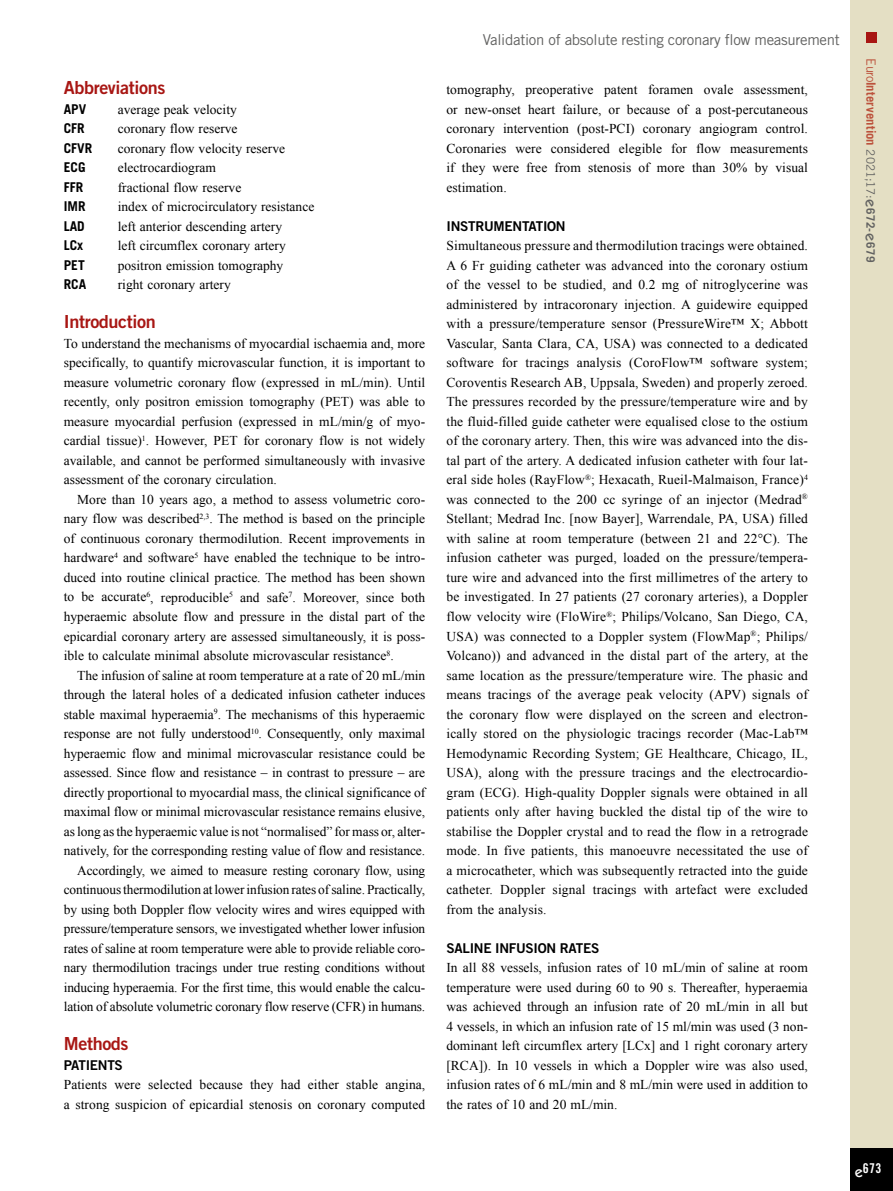
<style>
.page{position:relative;width:893px;height:1191px;background:#fff}
.page>*{position:absolute;margin:0;border:0;box-sizing:border-box;transform-origin:0 0}
.t1{font:18px "Trade Gothic LT Std Bd 2";letter-spacing:-.02em;color:#a81613}
.t2{font:15px "Trade Gothic LT Std";letter-spacing:-.02em;color:#626261}
.t3{font:13.5px/19.5px "Times New Roman";letter-spacing:-.005em;color:#000;text-align:justify}
.t4{font:13.5px "Trade Gothic LT Std Bd 2";letter-spacing:-.02em;color:#000}
.t5{font:700 13.5px "Trade Gothic LT Std";color:#000}
.t6{font:13.5px "Trade Gothic LT Std Bd Cn 20";color:#fff}
.t7{font:700 12.75px "Trade Gothic LT Std";letter-spacing:.005em;color:#bc523c}
.s1{font-weight:400}
.s2{font-weight:400;font-size:11.7px;color:#626261}
.s3{font-family:"ITC Kabel Std";font-weight:500;font-size:15px;color:#626261}
.s4{font-size:11.7px;color:#626261}
.s5{font-family:"ITC Kabel Std";font-weight:500;font-size:15px}
</style>
<div class="page">
<div style="left:850px;top:0;width:43px;height:1191px;background:#e4dfc4"></div>
<div style="left:850px;top:1148px;width:43px;height:43px;background:#000"></div>
<div style="left:866px;top:32px;width:11px;height:10px;background:#a81613"></div>
<h1 class="t1" style="left:64px;top:77px;width:103px">Abbreviations</h1>
<p class="t5" style="left:64px;top:101px;width:24px">APV</p>
<p class="t3" style="left:118px;top:99px;width:121px">average peak velocity</p>
<p class="t5" style="left:64px;top:120px;width:23px">CFR</p>
<p class="t3" style="left:118px;top:119px;width:121px">coronary flow reserve</p>
<p class="t5" style="left:64px;top:140px;width:30px">CFVR</p>
<p class="t3" style="left:118px;top:138px;width:169px">coronary flow velocity reserve</p>
<p class="t5" style="left:64px;top:159px;width:23px">ECG</p>
<p class="t3" style="left:118px;top:158px;width:100px">electrocardiogram</p>
<p class="t5" style="left:64px;top:179px;width:21px">FFR</p>
<p class="t3" style="left:118px;top:177px;width:125px">fractional flow reserve</p>
<p class="t5" style="left:64px;top:198px;width:23px">IMR</p>
<p class="t3" style="left:118px;top:197px;width:198px">index of microcirculatory resistance</p>
<p class="t5" style="left:64px;top:218px;width:23px">LAD</p>
<p class="t3" style="left:118px;top:216px;width:166px">left anterior descending artery</p>
<p class="t5" style="left:64px;top:237px;width:21px">LCx</p>
<p class="t3" style="left:118px;top:236px;width:170px">left circumflex coronary artery</p>
<p class="t5" style="left:64px;top:257px;width:23px">PET</p>
<p class="t3" style="left:118px;top:255px;width:167px">positron emission tomography</p>
<p class="t5" style="left:64px;top:276px;width:24px">RCA</p>
<p class="t3" style="left:118px;top:275px;width:115px">right coronary artery</p>
<h1 class="t1" style="left:64px;top:311px;width:94px">Introduction</h1>
<p class="t3" style="left:64px;top:333px;width:363px">To understand the mechanisms of myocardial ischaemia and, more specifically, to quantify microvascular function, it is important to measure volumetric coronary flow (expressed in mL/min). Until recently, only positron emission tomography (PET) was able to measure myocardial perfusion (expressed in mL/min/g of myo&shy;cardial tissue)<sup>1</sup>. However, PET for coronary flow is not widely available, and cannot be performed simultaneously with invasive assessment of the coronary circulation.</p>
<p class="t3" style="left:64px;top:489px;width:363px;text-indent:14px">More than 10 years ago, a method to assess volumetric coro&shy;nary flow was described<sup>2,3</sup>. The method is based on the principle of continuous coronary thermodilution. Recent improvements in hardware<sup>4</sup> and software<sup>5</sup> have enabled the technique to be intro&shy;duced into routine clinical practice. The method has been shown to be accurate<sup>6</sup>, reproducible<sup>5</sup> and safe<sup>7</sup>. Moreover, since both hyperaemic absolute flow and pressure in the distal part of the epicardial coronary artery are assessed simultaneously, it is poss&shy;ible to calculate minimal absolute microvascular resistance<sup>8</sup>.</p>
<p class="t3" style="left:64px;top:665px;width:363px;text-align:right">The infusion of saline at room temperature at a rate of 20 mL/min through the lateral holes of a dedicated infusion catheter induces stable maximal hyperaemia<sup>9</sup>. The mechanisms of this hyperaemic response are not fully understood<sup>10</sup>. Consequently, only maximal hyperaemic flow and minimal microvascular resistance could be assessed. Since flow and resistance – in contrast to pressure – are directly proportional to myocardial mass, the clinical significance of maximal flow or minimal microvascular resistance remains elusive, as long as the hyperaemic value is not “normalised” for mass or, alter&shy;natively, for the corresponding resting value of flow and resistance.<br>Accordingly, we aimed to measure resting coronary flow, using continuous thermodilution at lower infusion rates of saline. Practically, by using both Doppler flow velocity wires and wires equipped with pressure/temperature sensors, we investigated whether lower infusion rates of saline at room temperature were able to provide reliable coro&shy;nary thermodilution tracings under true resting conditions without inducing hyperaemia. For the first time, this would enable the calcu&shy;lation of absolute volumetric coronary flow reserve (CFR) in humans.</p>
<h1 class="t1" style="left:64px;top:1032px;width:66px">Methods</h1>
<p class="t4" style="left:64px;top:1056px;width:61px">PATIENTS</p>
<p class="t3" style="left:64px;top:1074px;width:363px">Patients were selected because they had either stable angina, a strong suspicion of epicardial stenosis on coronary computed</p>
<p class="t2" style="left:483px;top:30px;width:359px">Validation of absolute resting coronary flow measurement</p>
<p class="t3" style="left:446px;top:80px;width:363px">tomography, preoperative patent foramen ovale assessment, or new-onset heart failure, or because of a post-percutaneous coronary intervention (post-PCI) coronary angiogram control.<br>Coronaries were considered elegible for flow measurements if they were free from stenosis of more than 30% by visual estimation.</p>
<p class="t4" style="left:446px;top:218px;width:121px">INSTRUMENTATION</p>
<p class="t3" style="left:446px;top:236px;width:363px">Simultaneous pressure and thermodilution tracings were obtained.<br>A 6 Fr guiding catheter was advanced into the coronary ostium of the vessel to be studied, and 0.2 mg of nitroglycerine was administered by intracoronary injection. A guidewire equipped with a pressure/temperature sensor (PressureWire™ X; Abbott Vascular, Santa Clara, CA, USA) was connected to a dedicated software for tracings analysis (CoroFlow™ software system; Coroventis Research AB, Uppsala, Sweden) and properly zeroed.<br>The pressures recorded by the pressure/temperature wire and by the fluid-filled guide catheter were equalised close to the ostium of the coronary artery. Then, this wire was advanced into the dis&shy;tal part of the artery. A dedicated infusion catheter with four lat&shy;eral side holes (RayFlow<sup>®</sup>; Hexacath, Rueil-Malmaison, France)<sup>4 </sup>was connected to the 200 cc syringe of an injector (Medrad<sup>® </sup>Stellant; Medrad Inc. [now Bayer], Warrendale, PA, USA) filled with saline at room temperature (between 21 and 22°C). The infusion catheter was purged, loaded on the pressure/tempera&shy;ture wire and advanced into the first millimetres of the artery to be investigated. In 27 patients (27 coronary arteries), a Doppler flow velocity wire (FloWire<sup>®</sup>; Philips/Volcano, San Diego, CA, USA) was connected to a Doppler system (FlowMap<sup>®</sup>; Philips/ Volcano)) and advanced in the distal part of the artery, at the same location as the pressure/temperature wire. The phasic and means tracings of the average peak velocity (APV) signals of the coronary flow were displayed on the screen and electron&shy;ically stored on the physiologic tracings recorder (Mac-Lab™ Hemodynamic Recording System; GE Healthcare, Chicago, IL, USA), along with the pressure tracings and the electrocardio&shy;gram (ECG). High-quality Doppler signals were obtained in all patients only after having buckled the distal tip of the wire to stabilise the Doppler crystal and to read the flow in a retrograde mode. In five patients, this manoeuvre necessitated the use of a microcatheter, which was subsequently retracted into the guide catheter. Doppler signal tracings with artefact were excluded from the analysis.</p>
<p class="t4" style="left:446px;top:939px;width:154px">SALINE INFUSION RATES</p>
<p class="t3" style="left:446px;top:957px;width:363px">In all 88 vessels, infusion rates of 10 mL/min of saline at room temperature were used during 60 to 90 s. Thereafter, hyperaemia was achieved through an infusion rate of 20 mL/min in all but 4 vessels, in which an infusion rate of 15 ml/min was used (3 non&shy;dominant left circumflex artery [LCx] and 1 right coronary artery [RCA]). In 10 vessels in which a Doppler wire was also used, infusion rates of 6 mL/min and 8 mL/min were used in addition to the rates of 10 and 20 mL/min.</p>
<p class="t7" style="left:879px;top:58px;width:205px;rotate:90deg"><span class="s1">Euro</span>Intervention <span class="s2">2021;17:</span><span class="s3">e</span><span class="s4">672-</span><span class="s3">e</span><span class="s4">679</span></p>
<p class="t6" style="left:855px;top:1160px;width:28px"><span class="s5">e</span>673</p>
</div>
